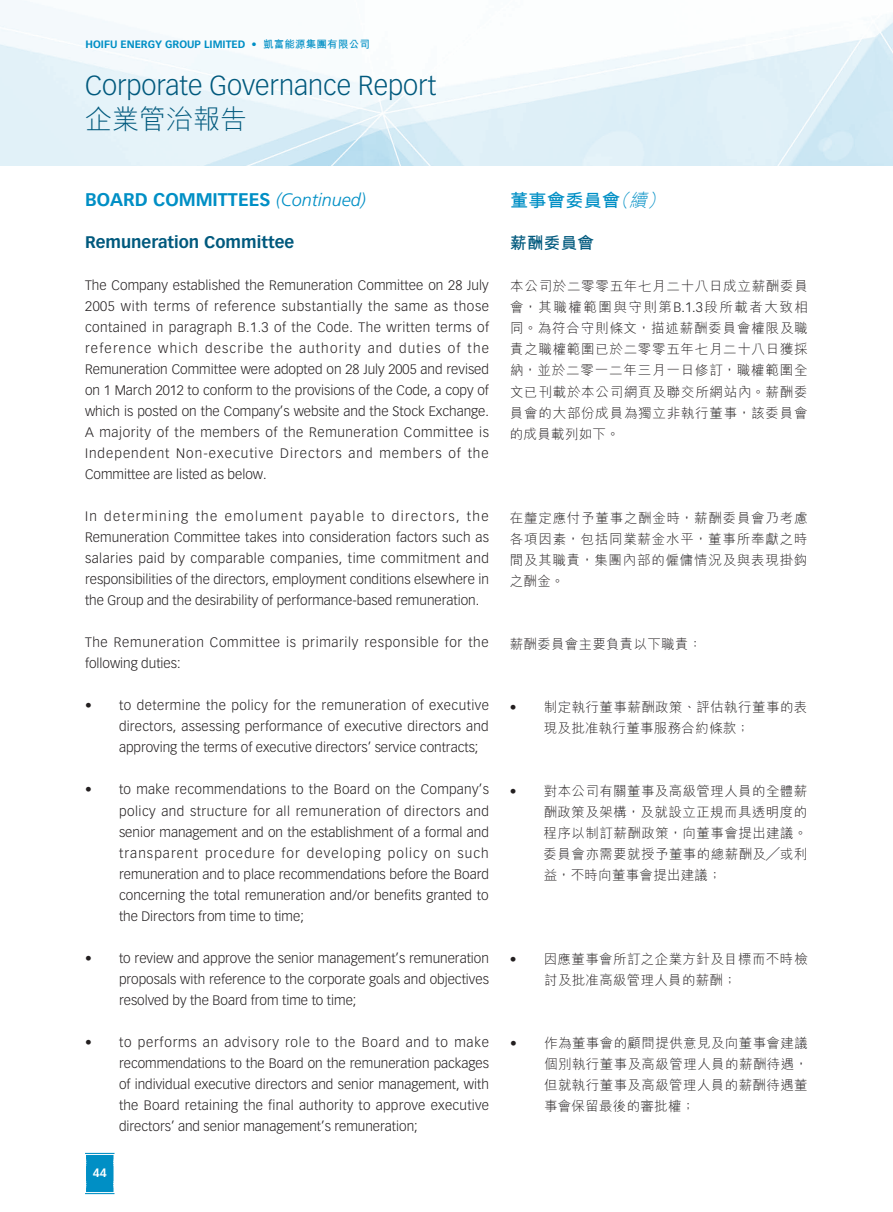
<style>
.page{position:relative;width:893px;height:1212px;background:#fff}
.page>*{position:absolute;margin:0;border:0;box-sizing:border-box;transform-origin:0 0}
.t1{font:300 27px "Vectora LT Std";color:#00597d}
.t2{font:300 27px "M Hei HK";color:#00597d}
.t3{font:700 18px "Vectora LT Std";color:#008fc5}
.t4{font:700 18px "M Hei HK";letter-spacing:.02em;color:#008fc5}
.t5{font:700 16.5px "Vectora LT Std";color:#00597d}
.t6{font:700 16.5px "M Hei HK";letter-spacing:.02em;color:#00597d}
.t7{font:300 13.5px/21px "Vectora LT Std";color:#231f20;text-align:justify}
.t8{font:300 13.5px/21px "M Hei HK";letter-spacing:.03em;color:#231f20;text-align:justify}
.t9{font:300 13.5px/21px "Vectora LT Std";letter-spacing:.05em;color:#231f20}
.t10{font:700 12px "Vectora LT Std";color:#fff}
.t11{font:700 10.5px "Vectora LT Std";color:#008fc5}
.s1{font-family:"M Hei HK"}
.s2{font-family:"Frutiger LT Std";font-weight:300;font-style:italic}
.s3{font-weight:300;font-style:italic}
.s4{font-family:"Vectora LT Std"}
</style>
<div class="page">
<img style="left:0;top:0;width:893px;height:166px">
<svg style="left:85px;top:1153px;width:29px;height:41px"></svg>
<p class="t11" style="left:86px;top:38px;width:286px">HOIFU ENERGY GROUP LIMITED • <span class="s1">凱富能源集團有限公司</span></p>
<h1 class="t1" style="left:85px;top:70px;width:353px">Corporate Governance Report</h1>
<h1 class="t2" style="left:85px;top:106px;width:163px">企業管治報告</h1>
<h2 class="t3" style="left:85px;top:189px;width:282px">BOARD COMMITTEES <span class="s2">(Continued)</span></h2>
<p class="t5" style="left:85px;top:232px;width:211px">Remuneration Committee</p>
<p class="t7" style="left:85px;top:275px;width:406px">The Company established the Remuneration Committee on 28 July 2005 with terms of reference substantially the same as those contained in paragraph B.1.3 of the Code. The written terms of reference which describe the authority and duties of the Remuneration Committee were adopted on 28 July 2005 and revised on 1 March 2012 to conform to the provisions of the Code, a copy of which is posted on the Company’s website and the Stock Exchange.<br>A majority of the members of the Remuneration Committee is Independent Non-executive Directors and members of the Committee are listed as below.</p>
<p class="t7" style="left:85px;top:506px;width:405px">In determining the emolument payable to directors, the Remuneration Committee takes into consideration factors such as salaries paid by comparable companies, time commitment and responsibilities of the directors, employment conditions elsewhere in the Group and the desirability of performance-based remuneration.</p>
<p class="t9" style="left:85px;top:632px;width:405px">The Remuneration Committee is primarily responsible for the following duties:</p>
<p class="t7" style="left:119px;top:695px;width:371px;text-indent:-34px">• to determine the policy for the remuneration of executive directors, assessing performance of executive directors and approving the terms of executive directors’ service contracts;</p>
<p class="t7" style="left:119px;top:779px;width:371px;text-indent:-34px">• to make recommendations to the Board on the Company’s policy and structure for all remuneration of directors and senior management and on the establishment of a formal and transparent procedure for developing policy on such remuneration and to place recommendations before the Board concerning the total remuneration and/or benefits granted to the Directors from time to time;</p>
<p class="t7" style="left:119px;top:947px;width:371px;text-indent:-34px">• to review and approve the senior management’s remuneration proposals with reference to the corporate goals and objectives resolved by the Board from time to time;</p>
<p class="t7" style="left:119px;top:1031px;width:372px;text-indent:-34px">• to performs an advisory role to the Board and to make recommendations to the Board on the remuneration packages of individual executive directors and senior management, with the Board retaining the final authority to approve executive directors’ and senior management’s remuneration;</p>
<p class="t10" style="left:93px;top:1166px;width:16px">44</p>
<h2 class="t4" style="left:510px;top:188px;width:160px">董事會委員會<span class="s3">（續）</span></h2>
<p class="t6" style="left:510px;top:231px;width:85px">薪酬委員會</p>
<p class="t8" style="left:510px;top:276px;width:299px">本公司於二零零五年七月二十八日成立薪酬委員會，其職權範圍與守則第<span class="s4">B.1.3</span>段所載者大致相同。為符合守則條文，描述薪酬委員會權限及職責之職權範圍已於二零零五年七月二十八日獲採納，並於二零一二年三月一日修訂，職權範圍全文已刊載於本公司網頁及聯交所網站內。薪酬委員會的大部份成員為獨立非執行董事，該委員會的成員載列如下。</p>
<p class="t8" style="left:510px;top:507px;width:299px">在釐定應付予董事之酬金時，薪酬委員會乃考慮各項因素，包括同業薪金水平，董事所奉獻之時間及其職責，集團內部的僱傭情況及與表現掛鈎之酬金。</p>
<p class="t8" style="left:510px;top:633px;width:194px">薪酬委員會主要負責以下職責：</p>
<p class="t8" style="left:544px;top:696px;width:265px;text-indent:-34px"><span class="s4">•</span> 制定執行董事薪酬政策、評估執行董事的表現及批准執行董事服務合約條款；</p>
<p class="t8" style="left:544px;top:780px;width:265px;text-indent:-34px"><span class="s4">•</span> 對本公司有關董事及高級管理人員的全體薪酬政策及架構，及就設立正規而具透明度的程序以制訂薪酬政策，向董事會提出建議。委員會亦需要就授予董事的總薪酬及╱或利益，不時向董事會提出建議；</p>
<p class="t8" style="left:544px;top:948px;width:265px;text-indent:-35px"><span class="s4">•</span> 因應董事會所訂之企業方針及目標而不時檢討及批准高級管理人員的薪酬；</p>
<p class="t8" style="left:544px;top:1032px;width:265px;text-indent:-34px"><span class="s4">•</span> 作為董事會的顧問提供意見及向董事會建議個別執行董事及高級管理人員的薪酬待遇，但就執行董事及高級管理人員的薪酬待遇董事會保留最後的審批權；</p>
</div>
